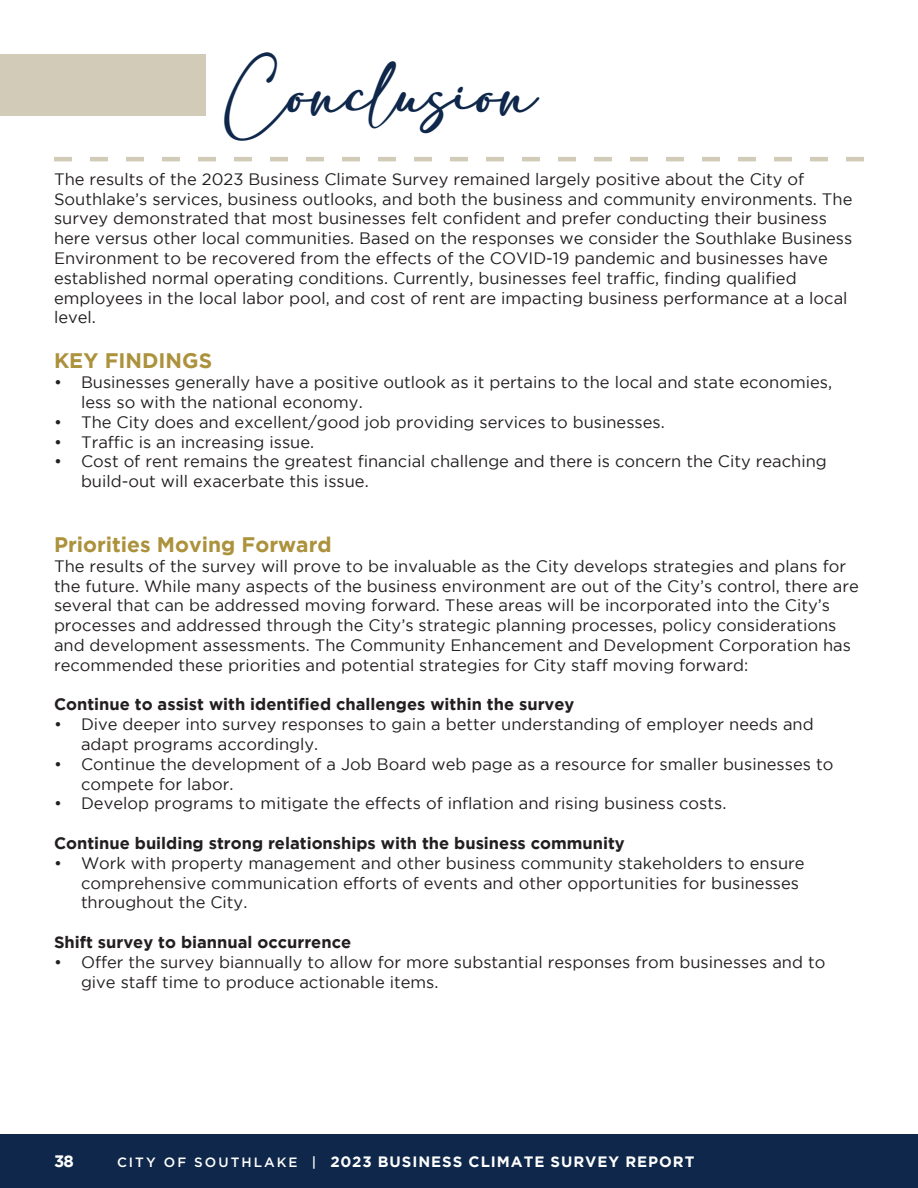
<style>
.page{position:relative;width:918px;height:1188px;background:#fff}
.page>*{position:absolute;margin:0;border:0;box-sizing:border-box;transform-origin:0 0}
.t1{font:48px "corona";color:#0e274a}
.t2{font:700 21px "Gotham";color:#ac923c}
.t3{font:16.5px/19.8px "Gotham";color:#231f20}
.t4{font:700 16.5px "Gotham";color:#231f20}
.t5{font:700 16.5px "Gotham";color:#fff}
.t6{font:700 15px "Gotham";letter-spacing:.065em;color:#fff}
.s1{font-family:"Gotham HTF";font-weight:500;font-size:13.5px}
</style>
<div class="page">
<div style="left:0;top:1134px;width:918px;height:54px;background:#0e274a"></div>
<div style="left:0;top:54px;width:205px;height:61px;background:#d2cbb8"></div>
<svg style="left:54px;top:157px;width:810px;height:4px"></svg>
<p class="t1" style="left:225px;top:69px;width:314px">Conclusion</p>
<p class="t3" style="left:54px;top:169px;width:800px">The results of the 2023 Business Climate Survey remained largely positive about the City of Southlake’s services, business outlooks, and both the business and community environments. The survey demonstrated that most businesses felt confident and prefer conducting their business here versus other local communities. Based on the responses we consider the Southlake Business Environment to be recovered from the effects of the COVID-19 pandemic and businesses have established normal operating conditions. Currently, businesses feel traffic, finding qualified employees in the local labor pool, and cost of rent are impacting business performance at a local level.</p>
<p class="t2" style="left:54px;top:349px;width:160px">KEY FINDINGS</p>
<p class="t3" style="left:81px;top:372px;width:753px;text-indent:-27px">• Businesses generally have a positive outlook as it pertains to the local and state economies, less so with the national economy.</p>
<p class="t3" style="left:54px;top:412px;width:612px">• The City does and excellent/good job providing services to businesses.</p>
<p class="t3" style="left:54px;top:432px;width:262px">• Traffic is an increasing issue.</p>
<p class="t3" style="left:81px;top:451px;width:747px;text-indent:-27px">• Cost of rent remains the greatest financial challenge and there is concern the City reaching build-out will exacerbate this issue.</p>
<p class="t2" style="left:54px;top:532px;width:279px">Priorities Moving Forward</p>
<p class="t3" style="left:54px;top:556px;width:806px">The results of the survey will prove to be invaluable as the City develops strategies and plans for the future. While many aspects of the business environment are out of the City’s control, there are several that can be addressed moving forward. These areas will be incorporated into the City’s processes and addressed through the City’s strategic planning processes, policy considerations and development assessments. The Community Enhancement and Development Corporation has</p>
<p class="t3" style="left:54px;top:655px;width:696px">recommended these priorities and potential strategies for City staff moving forward:</p>
<p class="t4" style="left:54px;top:695px;width:522px">Continue to assist with identified challenges within the survey</p>
<p class="t3" style="left:81px;top:714px;width:734px;text-indent:-27px">• Dive deeper into survey responses to gain a better understanding of employer needs and adapt programs accordingly.</p>
<p class="t3" style="left:81px;top:754px;width:754px;text-indent:-27px">• Continue the development of a Job Board web page as a resource for smaller businesses to compete for labor.</p>
<p class="t3" style="left:54px;top:793px;width:674px">• Develop programs to mitigate the effects of inflation and rising business costs.</p>
<p class="t4" style="left:54px;top:834px;width:572px">Continue building strong relationships with the business community</p>
<p class="t3" style="left:81px;top:853px;width:725px;text-indent:-27px">• Work with property management and other business community stakeholders to ensure comprehensive communication efforts of events and other opportunities for businesses throughout the City.</p>
<p class="t4" style="left:54px;top:933px;width:299px">Shift survey to biannual occurrence</p>
<p class="t3" style="left:81px;top:952px;width:746px;text-indent:-27px">• Offer the survey biannually to allow for more substantial responses from businesses and to give staff time to produce actionable items.</p>
<p class="t5" style="left:54px;top:1152px;width:21px">38</p>
<p class="t6" style="left:117px;top:1153px;width:579px"><span class="s1">CITY OF SOUTHLAKE |</span> 2023 BUSINESS CLIMATE SURVEY REPORT</p>
</div>
